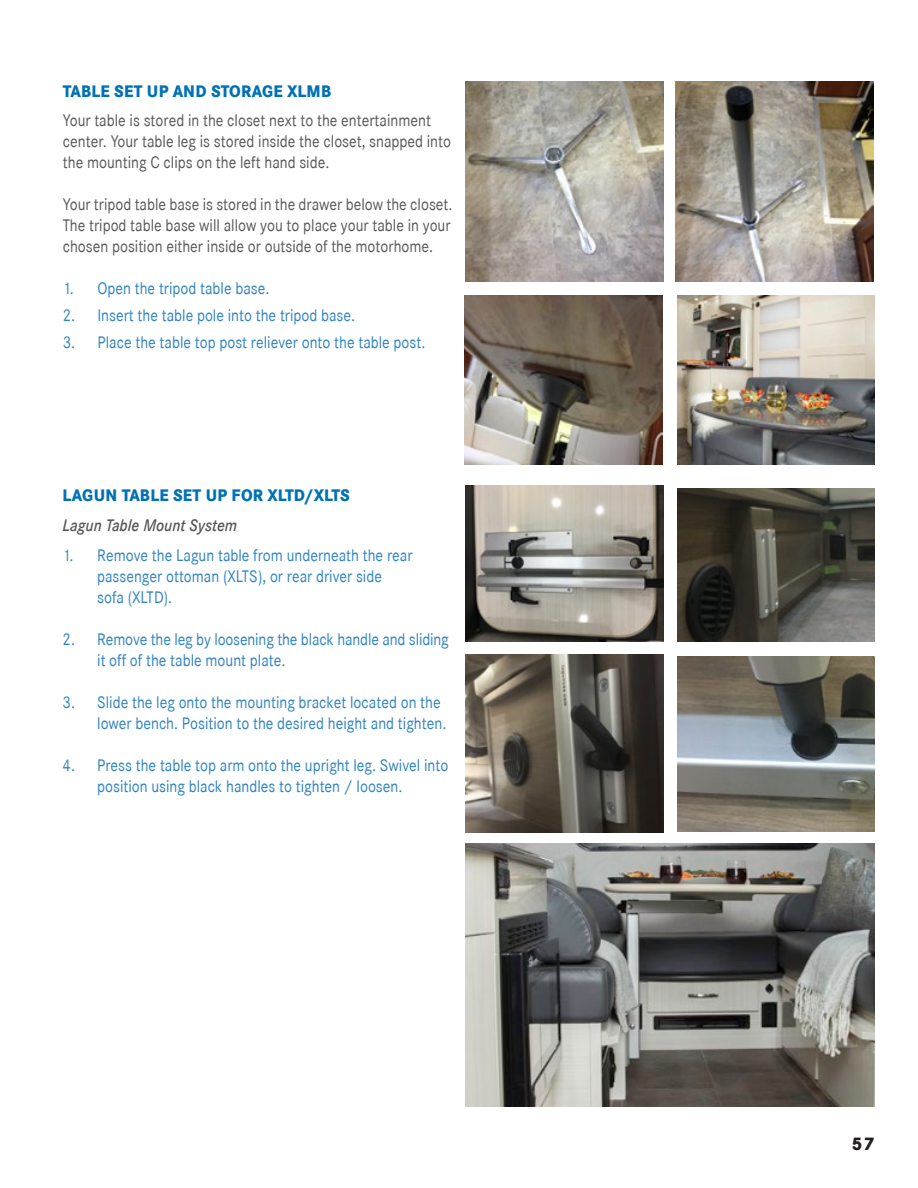
<style>
.page{position:relative;width:918px;height:1188px;background:#fff}
.page>*{position:absolute;margin:0;border:0;box-sizing:border-box;transform-origin:0 0}
.t1{font:800 18px "Corporate SBQ";color:#231f20;scale:.9 1}
.Indented_H2{font:16.5px/21px "Corporate SBQ";color:#2f83c1;scale:.9 1}
.Indented_H2-2{font:16.5px/21px "Corporate SBQ";color:#57585a;scale:.9 1}
.Indented_H2-3{font:800 16.5px "Corporate SBQ";letter-spacing:.01em;color:#0071b5;scale:.9 1}
.Indented_H2-4{font:italic 500 16.5px "Corporate SBQ";color:#57585a;scale:.9 1}
</style>
<div class="page">
<img style="left:466px;top:81px;width:198px;height:200px">
<img style="left:464px;top:295px;width:199px;height:169px">
<img style="left:676px;top:81px;width:197px;height:200px">
<img style="left:466px;top:486px;width:198px;height:156px">
<img style="left:677px;top:488px;width:198px;height:154px">
<img style="left:466px;top:654px;width:198px;height:179px">
<img style="left:678px;top:657px;width:197px;height:175px">
<img style="left:466px;top:843px;width:409px;height:264px">
<img style="left:677px;top:296px;width:198px;height:168px">
<p class="Indented_H2-3" style="left:63px;top:81px;width:300px">TABLE SET UP AND STORAGE XLMB</p>
<p class="Indented_H2-2" style="left:63px;top:110px;width:433px">Your table is stored in the closet next to the entertainment center. Your table leg is stored inside the closet, snapped into the mounting C clips on the left hand side.</p>
<p class="Indented_H2-2" style="left:63px;top:194px;width:434px;text-align:justify">Your tripod table base is stored in the drawer below the closet.<br>The tripod table base will allow you to place your table in your chosen position either inside or outside of the motorhome.</p>
<p class="Indented_H2" style="left:63px;top:278px;width:231px">1. Open the tripod table base.</p>
<p class="Indented_H2" style="left:63px;top:305px;width:326px">2. Insert the table pole into the tripod base.</p>
<p class="Indented_H2" style="left:63px;top:332px;width:404px">3. Place the table top post reliever onto the table post.</p>
<p class="Indented_H2-3" style="left:63px;top:485px;width:320px">LAGUN TABLE SET UP FOR XLTD/XLTS</p>
<p class="Indented_H2-4" style="left:63px;top:515px;width:195px">Lagun Table Mount System</p>
<p class="Indented_H2" style="left:63px;top:545px;width:390px">1. Remove the Lagun table from underneath the rear</p>
<p class="Indented_H2" style="left:97px;top:566px;width:318px">passenger ottoman (XLTS), or rear driver side</p>
<p class="Indented_H2" style="left:97px;top:587px;width:85px">sofa (XLTD).</p>
<p class="Indented_H2" style="left:97px;top:629px;width:392px;text-indent:-35px">2. Remove the leg by loosening the black handle and sliding it off of the table mount plate.</p>
<p class="Indented_H2" style="left:97px;top:692px;width:389px;text-indent:-35px">3. Slide the leg onto the mounting bracket located on the lower bench. Position to the desired height and tighten.</p>
<p class="Indented_H2" style="left:97px;top:755px;width:392px;text-indent:-35px">4. Press the table top arm onto the upright leg. Swivel into position using black handles to tighten / loosen.</p>
<p class="t1" style="left:852px;top:1132px;width:27px">57</p>
</div>
